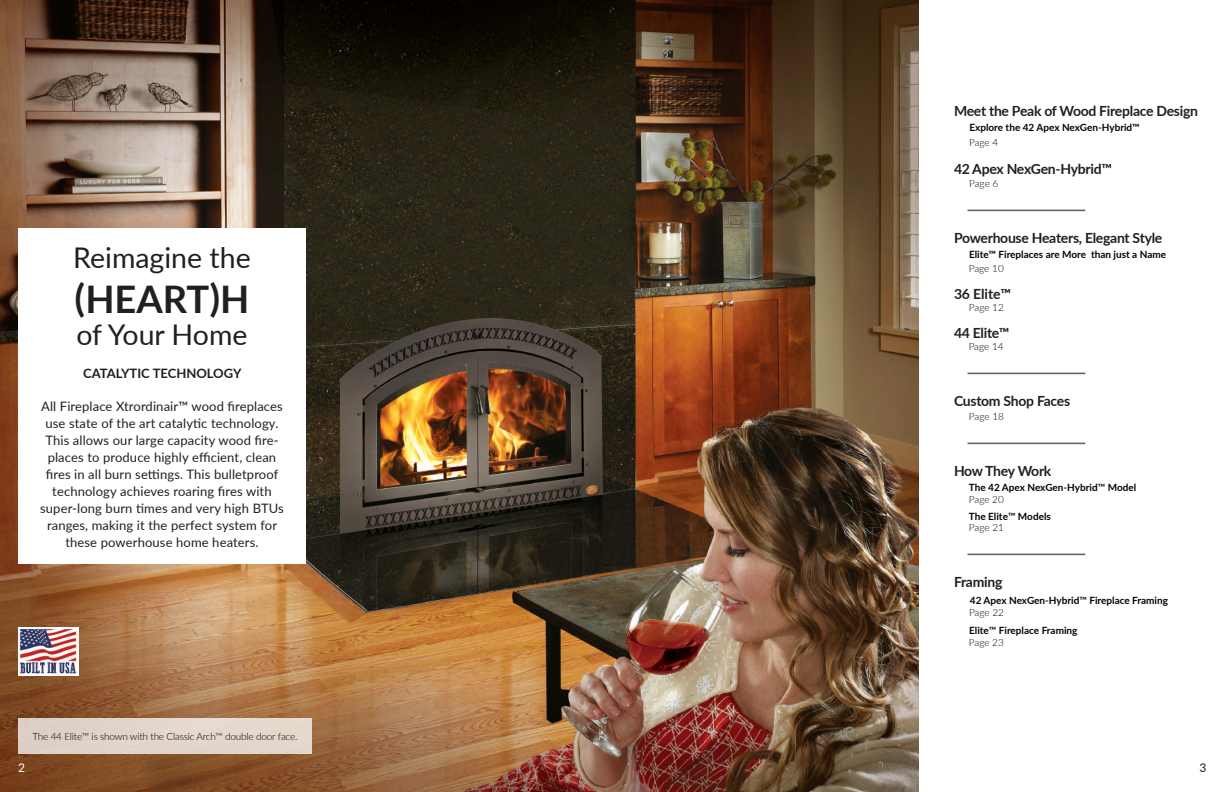
<style>
.page{position:relative;width:1224px;height:792px;background:#fff}
.page>*{position:absolute;margin:0;border:0;box-sizing:border-box;transform-origin:0 0}
.t1{font:700 38px "Lato";color:#231f20}
.t2{font:28.5px "Lato";color:#231f20}
.t3{font:700 14px "Lato";letter-spacing:-.02em;color:#231f20}
.t4{font:13px/17px "Lato";letter-spacing:.01em;color:#231f20;text-align:center}
.t5{font:700 13px "Lato";color:#231f20}
.t6{font:12px "Lato";color:#231f20}
.t7{font:12px "Lato";color:#fff}
.t8{font:700 10px/12px "Lato";color:#040503}
.t9{font:300 10px "Lato";letter-spacing:-.02em;color:#040503}
.s1{font-weight:600;font-size:14px;color:#fff}
.s2{font-weight:600}
.s3{font-weight:300}
</style>
<div class="page">
<img style="left:0;top:0;width:919px;height:792px">
<div style="left:968px;top:210px;width:117px;height:1px;border:1px solid #636366"></div>
<div style="left:968px;top:373px;width:117px;height:1px;border:1px solid #636366"></div>
<div style="left:968px;top:443px;width:117px;height:1px;border:1px solid #636366"></div>
<div style="left:968px;top:554px;width:117px;height:1px;border:1px solid #636366"></div>
<div style="left:18px;top:718px;width:294px;height:36px;background:#e2d5cb"></div>
<div style="left:18px;top:228px;width:288px;height:336px;background:#fff"></div>
<img style="left:18px;top:628px;width:61px;height:47px">
<h2 class="t2" style="left:73px;top:237px;width:179px">Reimagine the</h2>
<h1 class="t1" style="left:75px;top:271px;width:176px">(HEART)H</h1>
<h2 class="t2" style="left:76px;top:314px;width:173px">of Your Home</h2>
<p class="t5" style="left:83px;top:364px;width:160px">CATALYTIC TECHNOLOGY</p>
<p class="t4" style="left:40px;top:397px;width:245px">All Fireplace Xtrordinair™ wood fireplaces use state of the art catalytic technology.<br>This allows our large capacity wood fire&shy;places to produce highly efficient, clean fires in all burn settings. This bulletproof technology achieves roaring fires with super-long burn times and very high BTUs ranges, making it the perfect system for these powerhouse home heaters.</p>
<p class="t9" style="left:32px;top:730px;width:267px">The 44 Elite™ is shown with the Classic Arch™ double door face.</p>
<p class="t7" style="left:18px;top:759px;width:8px">2</p>
<p class="t3" style="left:954px;top:101px;width:246px">Meet the Peak of Wood Fireplace Design</p>
<p class="t8" style="left:969px;top:121px;width:172px">Explore the 42 Apex NexGen-Hybrid™</p>
<p class="t9" style="left:969px;top:136px;width:31px">Page 4</p>
<p class="t3" style="left:954px;top:159px;width:160px">42 Apex NexGen-Hybrid™</p>
<p class="t9" style="left:969px;top:177px;width:31px">Page 6</p>
<p class="t3" style="left:954px;top:228px;width:210px">Powerhouse Heaters, Elegant Style</p>
<p class="t8" style="left:969px;top:248px;width:199px">Elite™ Fireplaces are More than just a Name</p>
<p class="t9" style="left:969px;top:262px;width:37px">Page 10</p>
<p class="t3" style="left:954px;top:284px;width:58px">36 Elite™</p>
<p class="t9" style="left:969px;top:301px;width:37px">Page 12</p>
<p class="t3" style="left:954px;top:323px;width:57px">44 Elite™</p>
<p class="t9" style="left:969px;top:340px;width:37px">Page 14</p>
<p class="t3" style="left:954px;top:391px;width:118px">Custom Shop Faces</p>
<p class="t9" style="left:969px;top:410px;width:37px">Page 18</p>
<p class="t3" style="left:954px;top:461px;width:99px">How They Work</p>
<p class="t8" style="left:954px;top:481px;width:184px"><span class="s1">8.</span> The 42 Apex NexGen-Hybrid<span class="s2">™</span> Model</p>
<p class="t9" style="left:954px;top:493px;width:51px"><span class="s1">8.</span> Page 20</p>
<p class="t8" style="left:969px;top:511px;width:83px;line-height:11px;text-indent:-15px"><span class="s1">8.</span> The Elite<span class="s2">™</span> Models<br><span class="s3">Page 21</span></p>
<p class="t3" style="left:954px;top:572px;width:50px">Framing</p>
<p class="t8" style="left:969px;top:594px;width:201px">42 Apex NexGen-Hybrid<span class="s2">™</span> Fireplace Framing<br><span class="s3">Page 22</span></p>
<p class="t8" style="left:969px;top:624px;width:110px">Elite<span class="s2">™</span> Fireplace Framing<br><span class="s3">Page 23</span></p>
<p class="t6" style="left:1199px;top:760px;width:8px">3</p>
</div>
